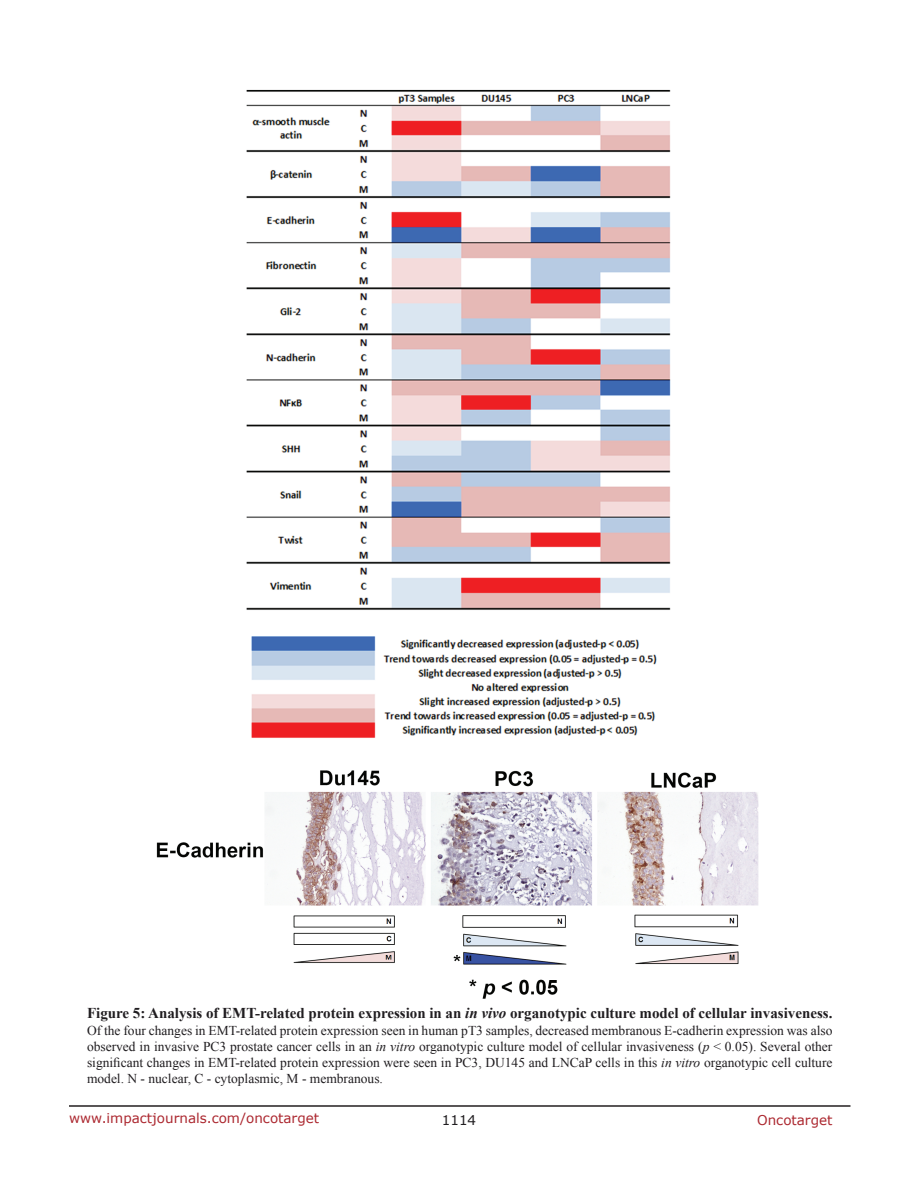
<style>
.page{position:relative;width:918px;height:1188px;background:#fff}
.page>*{position:absolute;margin:0;border:0;box-sizing:border-box;transform-origin:0 0}
.t1{font:700 15px "Times New Roman";color:#201d20}
.t2{font:13.5px/16.2px "Times New Roman";color:#201d20;text-align:justify}
.t3{font:13.5px "Verdana";color:#ac2830}
.t4{font:13.5px "Verdana";color:#201d20}
.s1{font-style:italic}
</style>
<div class="page">
<hr style="left:69px;top:1105px;width:781px;height:2px;background:#231f20">
<img style="left:156px;top:89px;width:603px;height:910px">
<p class="t1" style="left:87px;top:1003px;width:747px">Figure 5: Analysis of EMT-related protein expression in an <span class="s1">in vivo</span> organotypic culture model of cellular invasiveness.</p>
<p class="t2" style="left:87px;top:1022px;width:747px">Of the four changes in EMT-related protein expression seen in human pT3 samples, decreased membranous E-cadherin expression was also observed in invasive PC3 prostate cancer cells in an <span class="s1">in vitro</span> organotypic culture model of cellular invasiveness (<span class="s1">p</span> &lt; 0.05). Several other significant changes in EMT-related protein expression were seen in PC3, DU145 and LNCaP cells in this <span class="s1">in vitro</span> organotypic cell culture model. N - nuclear, C - cytoplasmic, M - membranous.</p>
<p class="t3" style="left:69px;top:1109px;width:252px">www.impactjournals.com/oncotarget</p>
<p class="t4" style="left:442px;top:1111px;width:36px">1114</p>
<p class="t3" style="left:757px;top:1111px;width:77px">Oncotarget</p>
</div>
